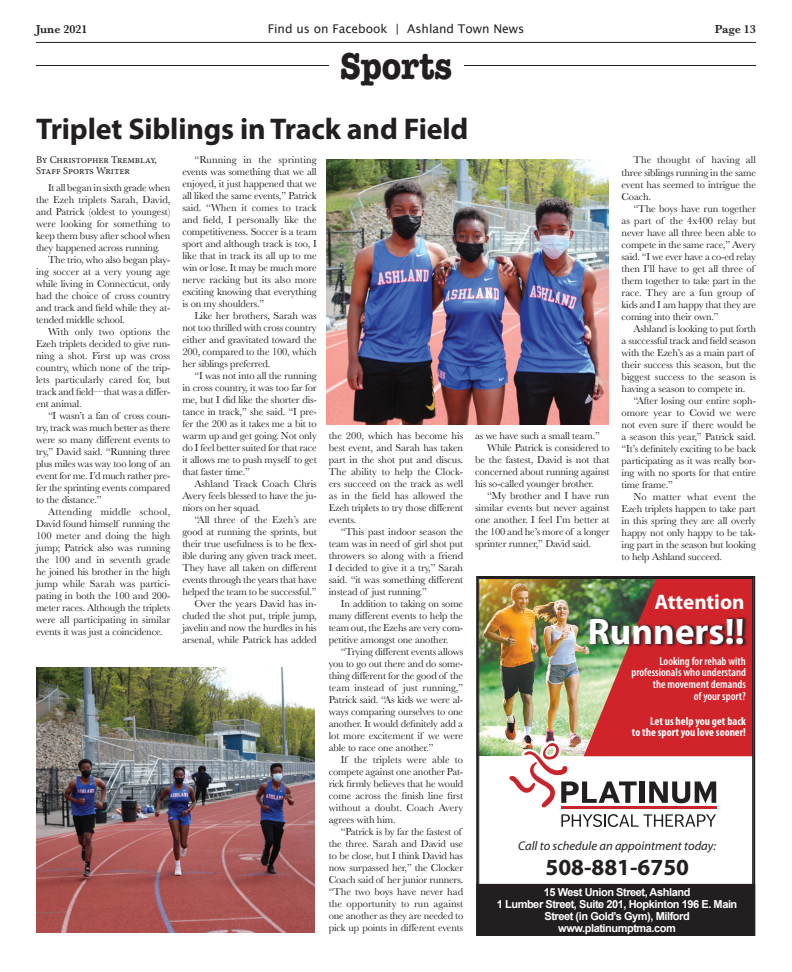
<style>
.page{position:relative;width:792px;height:972px;background:#fff}
.page>*{position:absolute;margin:0;border:0;box-sizing:border-box;transform-origin:0 0}
.t1{font:700 38.5px "American Typewriter";letter-spacing:-.005em;color:#231f20;scale:.9 1}
.t2{font:700 37.1px "Myriad Pro";color:#fff}
.t3{font:700 30px "Myriad Pro";letter-spacing:-.005em;color:#231f20}
.t4{font:700 23.2px "Myriad Pro";color:#231f20}
.t5{font:700 21.1px "Myriad Pro";color:#fff}
.t6{font:13.7px/16.4px "Myriad Pro";color:#fff;text-align:center;scale:.96 1}
.t7{font:italic 12.6px "Myriad Pro";color:#231f20}
.t8{font:12px "Lucida Grande";color:#231f20}
.t9{font:600 12px "Baskerville";color:#231f20}
.t10{font:600 condensed 11.6px/11.6px "Myriad Pro";color:#fff;text-align:right}
.t11{font:700 condensed 11.6px/11.6px "Myriad Pro";color:#fff;text-align:right}
.t12{font:700 11px/12px "Arial";letter-spacing:-.04em;color:#fff;text-align:center}
.t13{font:10.5px/12px "Baskerville";letter-spacing:-.015em;color:#231f20;text-align:justify}
.t14{font:10.5px/11.5px "Minion Pro";letter-spacing:-.01em;color:#231f20}
.t15{font:10.5px "Baskerville";letter-spacing:.01em;color:#231f20}
</style>
<div class="page">
<hr style="left:36px;top:42px;width:720px;height:1px;background:#231f20">
<hr style="left:36px;top:65px;width:720px;height:1px;background:#231f20">
<div style="left:329px;top:53px;width:134px;height:37px;background:#fff"></div>
<img style="left:478px;top:578px;width:275px;height:306px">
<svg style="left:590px;top:616px;width:159px;height:32px;background:#752f2b"></svg>
<div style="left:477px;top:884px;width:278px;height:52px;background:#231f20"></div>
<img style="left:327px;top:159px;width:282px;height:266px">
<img style="left:36px;top:667px;width:279px;height:266px">
<p class="t9" style="left:36px;top:21px;width:53px">June 2021</p>
<p class="t8" style="left:268px;top:22px;width:258px">Find us on Facebook | Ashland Town News</p>
<p class="t9" style="left:715px;top:21px;width:43px">Page 13</p>
<h1 class="t1" style="left:340px;top:33px;width:126px">Sports</h1>
<h3 class="t3" style="left:36px;top:109px;width:434px">Triplet Siblings in Track and Field</h3>
<p class="t14" style="left:36px;top:154px;width:123px">By Christopher Tremblay,<br>Staff Sports Writer</p>
<p class="t13" style="left:36px;top:182px;width:136px;text-indent:12px">It all began in sixth grade when the Ezeh triplets Sarah, David, and Patrick (oldest to youngest) were looking for something to keep them busy after school when they happened across running.</p>
<p class="t13" style="left:36px;top:254px;width:136px;text-indent:12px">The trio, who also began play&shy;ing soccer at a very young age while living in Connecticut, only had the choice of cross country and track and field while they at&shy;tended middle school.</p>
<p class="t13" style="left:36px;top:326px;width:136px;text-indent:12px">With only two options the Ezeh triplets decided to give run&shy;ning a shot. First up was cross country, which none of the trip&shy;lets particularly cared for, but track and field—that was a differ&shy;ent animal.</p>
<p class="t13" style="left:36px;top:410px;width:136px;text-indent:12px">“I wasn’t a fan of cross coun&shy;try, track was much better as there were so many different events to try,” David said. “Running three plus miles was way too long of an event for me. I’d much rather pre&shy;fer the sprinting events compared to the distance.”</p>
<p class="t13" style="left:36px;top:506px;width:136px;text-indent:12px">Attending middle school, David found himself running the 100 meter and doing the high jump; Patrick also was running the 100 and in seventh grade he joined his brother in the high jump while Sarah was partici&shy;pating in both the 100 and 200- meter races. Although the triplets were all participating in similar events it was just a coincidence.</p>
<p class="t13" style="left:182px;top:154px;width:136px;text-indent:12px">“Running in the sprinting events was something that we all enjoyed, it just happened that we all liked the same events,” Patrick said. “When it comes to track and field, I personally like the competitiveness. Soccer is a team sport and although track is too, I like that in track its all up to me win or lose. It may be much more nerve racking but its also more exciting knowing that everything is on my shoulders.”</p>
<p class="t13" style="left:182px;top:310px;width:136px;text-indent:12px">Like her brothers, Sarah was not too thrilled with cross country either and gravitated toward the 200, compared to the 100, which her siblings preferred.</p>
<p class="t13" style="left:182px;top:370px;width:136px;text-indent:12px">“I was not into all the running in cross country, it was too far for me, but I did like the shorter dis&shy;tance in track,” she said. “I pre&shy;fer the 200 as it takes me a bit to warm up and get going. Not only do I feel better suited for that race it allows me to push myself to get that faster time.”</p>
<p class="t13" style="left:182px;top:478px;width:136px;text-indent:12px">Ashland Track Coach Chris Avery feels blessed to have the ju&shy;niors on her squad.</p>
<p class="t13" style="left:182px;top:514px;width:136px;text-align:right">“All three of the Ezeh’s are good at running the sprints, but their true usefulness is to be flex&shy;ible during any given track meet.<br>They have all taken on different events through the years that have helped the team to be successful.”<br>Over the years David has in&shy;cluded the shot put, triple jump, javelin and now the hurdles in his arsenal, while Patrick has added</p>
<p class="t13" style="left:329px;top:430px;width:136px">the 200, which has become his best event, and Sarah has taken part in the shot put and discus.<br>The ability to help the Clock&shy;ers succeed on the track as well as in the field has allowed the Ezeh triplets to try those different events.</p>
<p class="t13" style="left:329px;top:526px;width:136px;text-indent:12px">“This past indoor season the team was in need of girl shot put throwers so along with a friend I decided to give it a try,” Sarah said. “it was something different instead of just running.”</p>
<p class="t13" style="left:329px;top:598px;width:136px;text-indent:12px">In addition to taking on some many different events to help the team out, the Ezehs are very com&shy;petitive amongst one another.</p>
<p class="t13" style="left:329px;top:646px;width:136px;text-indent:12px">“Trying different events allows you to go out there and do some&shy;thing different for the good of the team instead of just running,” Patrick said. “As kids we were al&shy;ways comparing ourselves to one another. It would definitely add a lot more excitement if we were able to race one another.”</p>
<p class="t13" style="left:329px;top:754px;width:136px;text-indent:12px">If the triplets were able to compete against one another Pat&shy;rick firmly believes that he would come across the finish line first without a doubt. Coach Avery agrees with him.</p>
<p class="t13" style="left:329px;top:826px;width:136px;text-align:left;text-indent:12px">“Patrick is by far the fastest of the three. Sarah and David use to be close, but I think David has now surpassed her,” the Clocker<br>Coach said of her junior runners. “The two boys have never had the opportunity to run against one another as they are needed to pick up points in different events</p>
<p class="t13" style="left:475px;top:430px;width:126px">as we have such a small team.”</p>
<p class="t13" style="left:487px;top:442px;width:124px">While Patrick is considered to</p>
<p class="t13" style="left:475px;top:454px;width:136px">be the fastest, David is not that</p>
<p class="t13" style="left:475px;top:466px;width:136px">concerned about running against</p>
<p class="t13" style="left:475px;top:478px;width:120px">his so-called younger brother.</p>
<p class="t13" style="left:487px;top:490px;width:124px">“My brother and I have run</p>
<p class="t13" style="left:475px;top:502px;width:136px">similar events but never against</p>
<p class="t13" style="left:475px;top:514px;width:136px">one another. I feel I’m better at</p>
<p class="t13" style="left:475px;top:526px;width:136px">the 100 and he’s more of a longer</p>
<p class="t13" style="left:475px;top:538px;width:117px">sprinter runner,” David said.</p>
<p class="t13" style="left:622px;top:154px;width:136px;text-indent:12px">The thought of having all three siblings running in the same event has seemed to intrigue the Coach.</p>
<p class="t13" style="left:622px;top:202px;width:136px;text-align:left;text-indent:12px">“The boys have run together as part of the 4x400 relay but never have all three been able to compete in the same race,” Avery said. “I we ever have a co-ed relay then I’ll have to get all three of them together to take part in the race. They are a fun group of kids and I am happy that they are coming into their own.”</p>
<p class="t13" style="left:634px;top:322px;width:124px">Ashland is looking to put forth</p>
<p class="t13" style="left:622px;top:334px;width:136px">a successful track and field season</p>
<p class="t13" style="left:622px;top:346px;width:134px">with the Ezeh’s as a main part of</p>
<p class="t13" style="left:622px;top:358px;width:136px">their success this season, but the</p>
<p class="t13" style="left:622px;top:370px;width:136px">biggest success to the season is</p>
<p class="t13" style="left:622px;top:382px;width:125px">having a season to compete in.</p>
<p class="t13" style="left:634px;top:394px;width:124px">“After losing our entire soph-</p>
<p class="t13" style="left:622px;top:406px;width:136px">omore year to Covid we were</p>
<p class="t13" style="left:622px;top:418px;width:136px">not even sure if there would be</p>
<p class="t13" style="left:622px;top:430px;width:136px">a season this year,” Patrick said.</p>
<p class="t13" style="left:622px;top:442px;width:136px">“It’s definitely exciting to be back</p>
<p class="t13" style="left:622px;top:454px;width:136px">participating as it was really bor-</p>
<p class="t13" style="left:622px;top:466px;width:136px">ing with no sports for that entire</p>
<p class="t13" style="left:622px;top:478px;width:53px">time frame.”</p>
<p class="t15" style="left:634px;top:489px;width:124px">No matter what event the</p>
<p class="t13" style="left:622px;top:502px;width:136px">Ezeh triplets happen to take part</p>
<p class="t13" style="left:622px;top:514px;width:136px">in this spring they are all overly</p>
<p class="t13" style="left:622px;top:526px;width:136px">happy not only happy to be tak-</p>
<p class="t13" style="left:622px;top:538px;width:136px">ing part in the season but looking</p>
<p class="t13" style="left:622px;top:550px;width:102px">to help Ashland succeed.</p>
<h3 class="t5" style="left:654px;top:588px;width:92px">Attention</h3>
<h2 class="t2" style="left:588px;top:608px;width:158px">Runners!!</h2>
<p class="t10" style="left:631px;top:655px;width:116px">Looking for rehab with professionals who understand the movement demands<br>of your sport?</p>
<p class="t11" style="left:632px;top:715px;width:116px">Let us help you get back<br>to the sport you love sooner!</p>
<p class="t7" style="left:518px;top:838px;width:200px">Call to schedule an appointment today:</p>
<h3 class="t4" style="left:545px;top:852px;width:145px">508-881-6750</h3>
<h3 class="t6" style="left:502px;top:888px;width:239px">15 West Union Street, Ashland<br>1 Lumber Street, Suite 201, Hopkinton<br>196 E. Main Street (in Gold’s Gym), Milford</h3>
<p class="t12" style="left:497px;top:887px;width:242px">15 West Union Street, Ashland<br>1 Lumber Street, Suite 201, Hopkinton 196 E. Main Street (in Gold’s Gym), Milford www.platinumptma.com</p>
</div>
